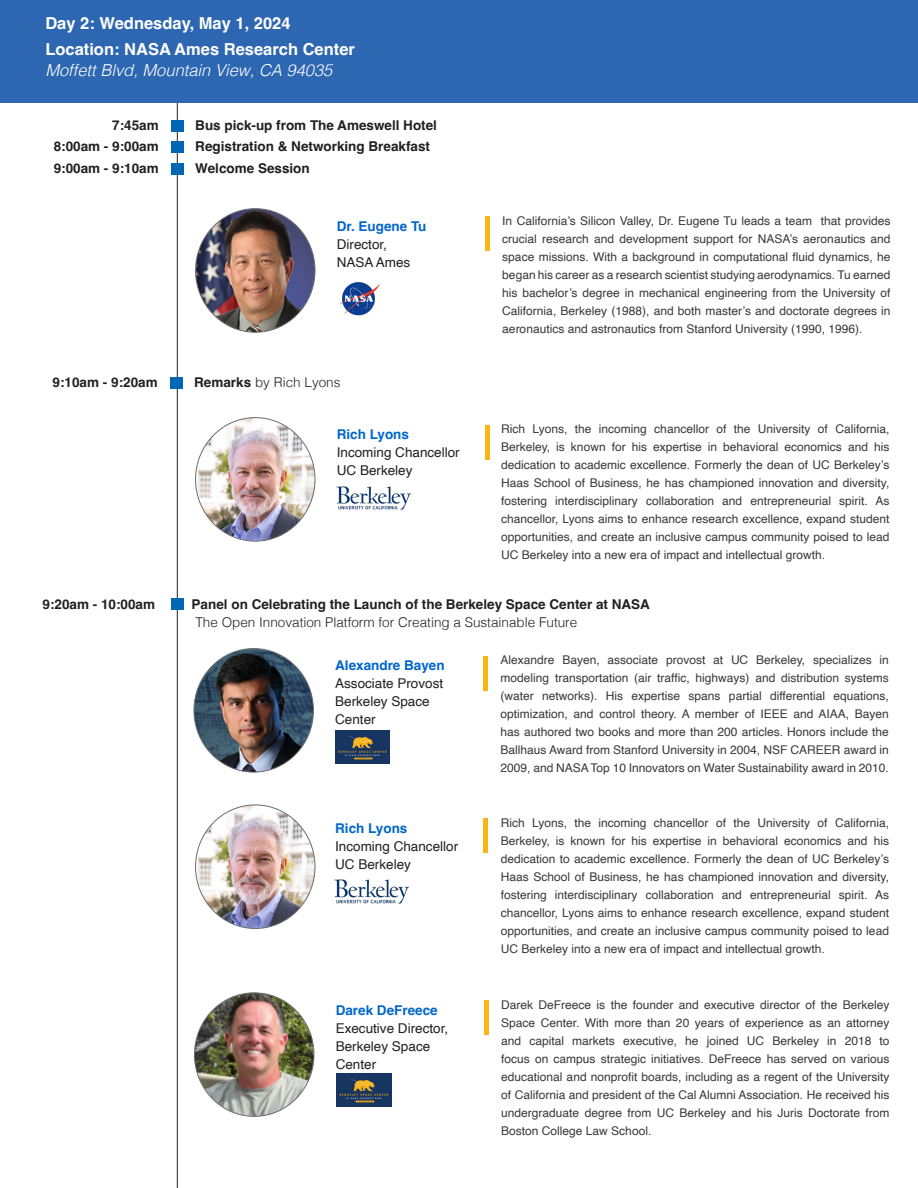
<style>
.page{position:relative;width:918px;height:1188px;background:#fff}
.page>*{position:absolute;margin:0;border:0;box-sizing:border-box;transform-origin:0 0}
.t1{font:700 16.5px "Helvetica";color:#fff}
.t2{font:italic 300 16.5px "Helvetica";color:#fff}
.t3{font:700 13.5px "Helvetica";color:#231f20}
.t4{font:13.5px/18px "Helvetica";color:#231f20}
.t5{font:300 13.5px "Helvetica";color:#231f20}
.t6{font:700 13.5px "Helvetica";color:#06c}
.t7{font:12px/18px "Helvetica";color:#383838;text-align:justify}
.s1{font-weight:700}
</style>
<div class="page">
<hr style="left:177px;top:103px;width:1px;height:1085px;background:#231f20">
<div style="left:0;top:0;width:918px;height:103px;background:#2e67b1"></div>
<div style="left:171px;top:120px;width:13px;height:12px;background:#0166b3"></div>
<div style="left:171px;top:141px;width:13px;height:12px;background:#0166b3"></div>
<div style="left:171px;top:163px;width:13px;height:12px;background:#0166b3"></div>
<div style="left:171px;top:599px;width:13px;height:11px;background:#0166b3"></div>
<hr style="left:484px;top:818px;width:4px;height:35px;background:#fdb515">
<img style="left:335px;top:880px;width:74px;height:23px">
<hr style="left:484px;top:656px;width:4px;height:34px;background:#fdb515">
<img style="left:194px;top:649px;width:119px;height:123px">
<div style="left:484px;top:1000px;width:5px;height:35px;background:#fdb515"></div>
<img style="left:195px;top:993px;width:119px;height:123px">
<div style="left:485px;top:216px;width:5px;height:35px;background:#fdb515"></div>
<img style="left:196px;top:209px;width:119px;height:123px">
<img style="left:340px;top:282px;width:40px;height:34px">
<img style="left:335px;top:731px;width:55px;height:33px">
<img style="left:337px;top:1074px;width:54px;height:33px">
<div style="left:170px;top:377px;width:13px;height:12px;background:#0166b3"></div>
<div style="left:485px;top:425px;width:5px;height:34px;background:#fdb515"></div>
<img style="left:336px;top:486px;width:74px;height:24px">
<img style="left:196px;top:418px;width:119px;height:123px">
<img style="left:196px;top:805px;width:119px;height:123px">
<p class="t1" style="left:45px;top:14px;width:247px">Day 2: Wednesday, May 1, 2024</p>
<p class="t1" style="left:45px;top:39px;width:311px">Location: NASA Ames Research Center</p>
<p class="t2" style="left:45px;top:56px;width:289px">Moffett Blvd, Mountain View, CA 94035</p>
<p class="t3" style="left:112px;top:117px;width:48px">7:45am</p>
<p class="t3" style="left:195px;top:117px;width:243px">Bus pick-up from The Ameswell Hotel</p>
<p class="t3" style="left:54px;top:161px;width:107px">9:00am - 9:10am</p>
<p class="t3" style="left:195px;top:161px;width:116px">Welcome Session</p>
<p class="t3" style="left:54px;top:138px;width:107px">8:00am - 9:00am</p>
<p class="t3" style="left:195px;top:138px;width:236px">Registration &amp; Networking Breakfast</p>
<p class="t6" style="left:337px;top:218px;width:91px">Dr. Eugene Tu</p>
<p class="t4" style="left:337px;top:235px;width:52px">Director,</p>
<p class="t4" style="left:337px;top:253px;width:75px">NASA Ames</p>
<p class="t3" style="left:53px;top:374px;width:107px">9:10am - 9:20am</p>
<p class="t5" style="left:194px;top:371px;width:148px"><span class="s1">Remarks</span> by Rich Lyons</p>
<p class="t6" style="left:337px;top:427px;width:74px">Rich Lyons</p>
<p class="t4" style="left:337px;top:444px;width:125px">Incoming Chancellor</p>
<p class="t4" style="left:337px;top:462px;width:77px">UC Berkeley</p>
<p class="t7" style="left:502px;top:212px;width:390px">In California’s Silicon Valley, Dr. Eugene Tu leads a team that provides crucial research and development support for NASA’s aeronautics and space missions. With a background in computational fluid dynamics, he began his career as a research scientist studying aerodynamics. Tu earned his bachelor’s degree in mechanical engineering from the University of California, Berkeley (1988), and both master’s and doctorate degrees in aeronautics and astronautics from Stanford University (1990, 1996).</p>
<p class="t7" style="left:501px;top:420px;width:390px">Rich Lyons, the incoming chancellor of the University of California, Berkeley, is known for his expertise in behavioral economics and his dedication to academic excellence. Formerly the dean of UC Berkeley’s Haas School of Business, he has championed innovation and diversity, fostering interdisciplinary collaboration and entrepreneurial spirit. As chancellor, Lyons aims to enhance research excellence, expand student opportunities, and create an inclusive campus community poised to lead UC Berkeley into a new era of impact and intellectual growth.</p>
<p class="t3" style="left:43px;top:596px;width:114px">9:20am - 10:00am</p>
<p class="t3" style="left:192px;top:596px;width:460px">Panel on Celebrating the Launch of the Berkeley Space Center at NASA</p>
<p class="t5" style="left:195px;top:610px;width:383px">The Open Innovation Platform for Creating a Sustainable Future</p>
<p class="t6" style="left:335px;top:657px;width:111px">Alexandre Bayen</p>
<p class="t4" style="left:335px;top:675px;width:110px">Associate Provost</p>
<p class="t4" style="left:335px;top:693px;width:96px">Berkeley Space<br>Center</p>
<p class="t7" style="left:501px;top:651px;width:390px">Alexandre Bayen, associate provost at UC Berkeley, specializes in modeling transportation (air traffic, highways) and distribution systems (water networks). His expertise spans partial differential equations, optimization, and control theory. A member of IEEE and AIAA, Bayen has authored two books and more than 200 articles. Honors include the Ballhaus Award from Stanford University in 2004, NSF CAREER award in 2009, and NASA Top 10 Innovators on Water Sustainability award in 2010.</p>
<p class="t6" style="left:335px;top:820px;width:74px">Rich Lyons</p>
<p class="t4" style="left:335px;top:838px;width:125px">Incoming Chancellor</p>
<p class="t4" style="left:335px;top:856px;width:77px">UC Berkeley</p>
<p class="t7" style="left:501px;top:814px;width:390px">Rich Lyons, the incoming chancellor of the University of California, Berkeley, is known for his expertise in behavioral economics and his dedication to academic excellence. Formerly the dean of UC Berkeley’s Haas School of Business, he has championed innovation and diversity, fostering interdisciplinary collaboration and entrepreneurial spirit. As chancellor, Lyons aims to enhance research excellence, expand student opportunities, and create an inclusive campus community poised to lead UC Berkeley into a new era of impact and intellectual growth.</p>
<p class="t6" style="left:336px;top:1002px;width:104px">Darek DeFreece</p>
<p class="t4" style="left:336px;top:1019px;width:114px">Executive Director,</p>
<p class="t4" style="left:336px;top:1037px;width:96px">Berkeley Space<br>Center</p>
<p class="t7" style="left:501px;top:996px;width:390px">Darek DeFreece is the founder and executive director of the Berkeley Space Center. With more than 20 years of experience as an attorney and capital markets executive, he joined UC Berkeley in 2018 to focus on campus strategic initiatives. DeFreece has served on various educational and nonprofit boards, including as a regent of the University of California and president of the Cal Alumni Association. He received his undergraduate degree from UC Berkeley and his Juris Doctorate from Boston College Law School.</p>
</div>
